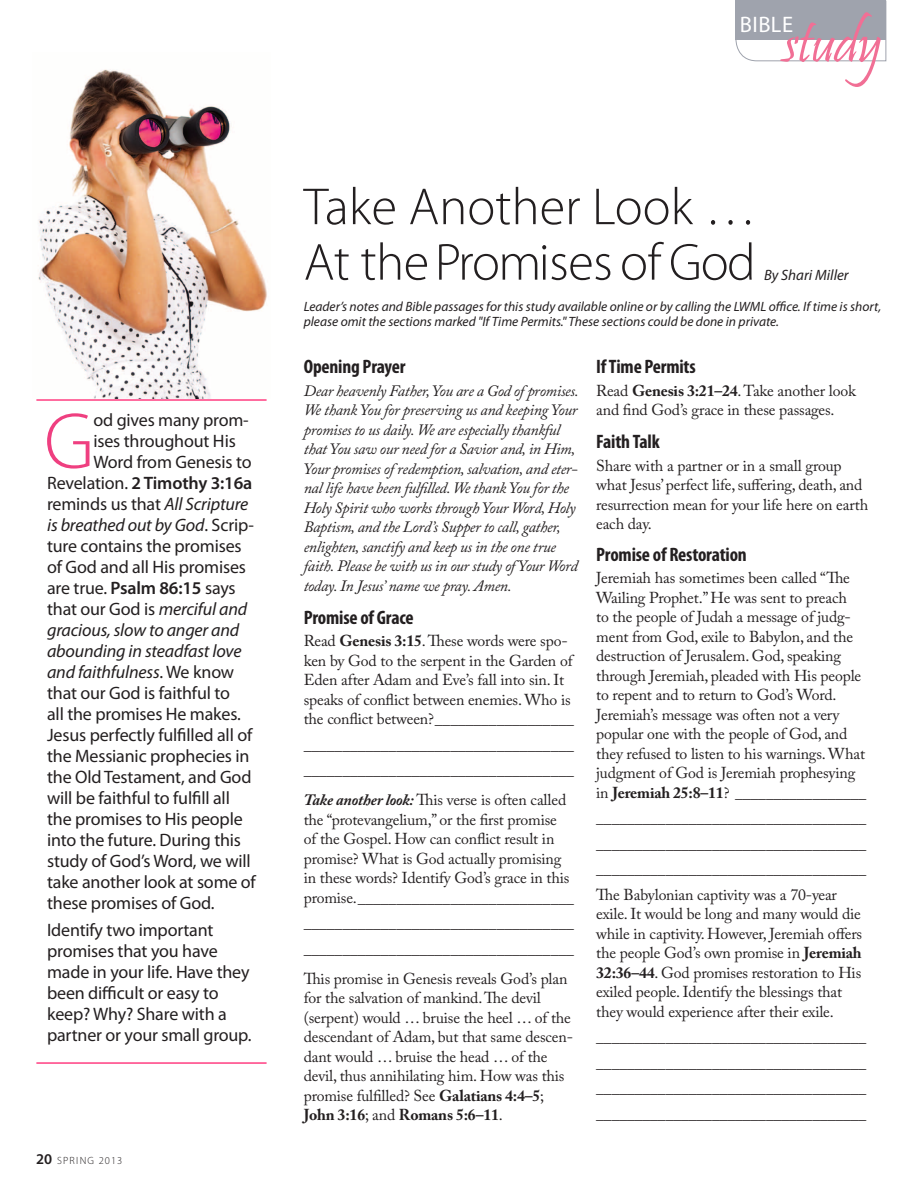
<style>
.page{position:relative;width:918px;height:1188px;background:#fff}
.page>*{position:absolute;margin:0;border:0;box-sizing:border-box;transform-origin:0 0}
.t1{font:300 80.25px "Myriad Pro";color:#ef3f80}
.t2{font:60px "Pristina";letter-spacing:-.01em;color:#f16f95}
.t3{font:300 52.5px/55.5px "Myriad Pro";color:#231f20}
.t4{font:22.5px "Myriad Pro";letter-spacing:.02em;color:#fff}
.t5{font:700 condensed 19.5px "Myriad Pro";letter-spacing:-.01em;color:#231f20}
.t6{font:18px/21px "Myriad Pro";letter-spacing:-.01em;color:#231f20}
.t7{font:italic 18px "Myriad Pro";letter-spacing:-.01em;color:#231f20}
.t8{font:600 18px "Myriad Pro";letter-spacing:-.01em;color:#231f20}
.t9{font:15.75px/19.5px "Adobe Caslon Pro";letter-spacing:-.01em;color:#231f20}
.t10{font:italic 15.75px/19.5px "Adobe Caslon Pro";letter-spacing:-.02em;color:#231f20}
.t11{font:italic 15px "Myriad Pro";color:#231f20}
.t12{font:italic 13.5px/15px "Myriad Pro";color:#231f20}
.t13{font:300 10.5px "Myriad Pro";letter-spacing:.12em;color:#231f20}
.s1{font-weight:400}
.s2{font-style:italic}
.s3{font-style:normal}
.s4{font-weight:600}
.s5{font-weight:600;font-size:15px}
.s6{font-weight:700}
.s7{font-weight:700;font-style:italic}
</style>
<div class="page">
<svg style="left:735px;top:0;width:152px;height:62px"></svg>
<div style="left:736px;top:0;width:150px;height:40px;background:#9fa3ad"></div>
<img style="left:38px;top:69px;width:229px;height:330px">
<hr style="left:36px;top:399px;width:231px;height:2px;background:#ff3e81">
<hr style="left:36px;top:1062px;width:231px;height:2px;background:#ff3e81">
<h1 class="t1" style="left:44px;top:397px;width:44px">G</h1>
<p class="t6" style="left:93px;top:409px;width:157px">od gives many prom-</p>
<p class="t6" style="left:93px;top:430px;width:144px">ises throughout H is</p>
<p class="t6" style="left:93px;top:451px;width:160px">Word from Genesis to</p>
<p class="t8" style="left:47px;top:472px;width:207px"><span class="s1">Revelation.</span> 2 Timothy 3:16a</p>
<p class="t6" style="left:47px;top:493px;width:203px">reminds us that <span class="s2">All Scripture</span></p>
<p class="t7" style="left:47px;top:514px;width:208px">is breathed out by God<span class="s3">. Scrip-</span></p>
<p class="t6" style="left:47px;top:535px;width:196px">ture contains the promises</p>
<p class="t6" style="left:47px;top:556px;width:200px">of God and all H is promises</p>
<p class="t6" style="left:47px;top:577px;width:190px">are true. <span class="s4">Psalm 86:15</span> says</p>
<p class="t6" style="left:47px;top:598px;width:202px">that our God is <span class="s2">merciful and</span></p>
<p class="t7" style="left:47px;top:619px;width:194px">gracious, slow to anger and</p>
<p class="t7" style="left:47px;top:640px;width:196px">abounding in steadfast love</p>
<p class="t7" style="left:47px;top:661px;width:189px">and faithfulness<span class="s3">. We know</span></p>
<p class="t6" style="left:47px;top:682px;width:184px">that our God is faithful to</p>
<p class="t6" style="left:47px;top:703px;width:195px">all the promises He makes.</p>
<p class="t6" style="left:47px;top:724px;width:207px">Jesus perfectly fulfilled all of</p>
<p class="t6" style="left:47px;top:745px;width:204px">the Messianic prophecies in</p>
<p class="t6" style="left:47px;top:766px;width:206px">the Old Testament, and God</p>
<p class="t6" style="left:47px;top:787px;width:184px">will be faithful to fulfill all</p>
<p class="t6" style="left:47px;top:808px;width:197px">the promises to H is people</p>
<p class="t6" style="left:47px;top:829px;width:195px">into the future. During this</p>
<p class="t6" style="left:47px;top:850px;width:205px">study of God’s Word, we will</p>
<p class="t6" style="left:47px;top:871px;width:211px">take another look at some of</p>
<p class="t6" style="left:47px;top:892px;width:169px">these promises of God.</p>
<p class="t6" style="left:47px;top:919px;width:206px">Identify two important promises that you have made in your life. Have they been difficult or easy to keep? Why? Share with a partner or your small group.</p>
<p class="t13" style="left:36px;top:1155px;width:88px"><span class="s5">20</span> spring 2013</p>
<h2 class="t2" style="left:784px;top:9px;width:100px">study</h2>
<h3 class="t4" style="left:740px;top:10px;width:55px">bible</h3>
<h3 class="t3" style="left:304px;top:180px;width:455px">Take Another Look …<br>At the Promises of God</h3>
<p class="t11" style="left:764px;top:265px;width:87px">By Shari Miller</p>
<p class="t12" style="left:304px;top:299px;width:579px">Leader’s notes and Bible passages for this study available online or by calling the LWML office. If time is short, please omit the sections marked "If Time Permits." These sections could be done in private.</p>
<p class="t5" style="left:304px;top:354px;width:103px">Opening Prayer</p>
<p class="t10" style="left:304px;top:380px;width:277px">Dear heavenly Father, You are a God of promises.<br>We thank You for preserving us and keeping Your promises to us daily. We are especially thankful that You saw our need for a Savior and, in Him, Your promises of redemption, salvation, and eter&shy;nal life have been fulfilled. We thank You for the Holy Spirit who works through Your Word, Holy Baptism, and the Lord’s Supper to call, gather, enlighten, sanctify and keep us in the one true faith. Please be with us in our study of Your Word today. In Jesus’ name we pray. Amen.</p>
<p class="t5" style="left:304px;top:605px;width:111px">Promise of Grace</p>
<p class="t9" style="left:304px;top:631px;width:272px">Read <span class="s6">Genesis 3:15</span>. These words were spo&shy;ken by God to the serpent in the Garden of Eden after Adam and Eve’s fall into sin. It speaks of conflict between enemies. Who is the conflict between?__________________</p>
<p class="t9" style="left:304px;top:731px;width:272px;line-height:25.5px">___________________________________ ___________________________________</p>
<p class="t9" style="left:304px;top:790px;width:272px"><span class="s7">Take another look:</span> This verse is often called the “protevangelium,” or the first promise<br>of the Gospel. How can conflict result in promise? What is God actually promising in these words? Identify God’s grace in this promise.____________________________</p>
<p class="t9" style="left:304px;top:910px;width:272px;line-height:25.5px">___________________________________ ___________________________________</p>
<p class="t9" style="left:304px;top:968px;width:271px">This promise in Genesis reveals God’s plan for the salvation of mankind. The devil (serpent) would … bruise the heel … of the descendant of Adam, but that same descen&shy;dant would … bruise the head … of the devil, thus annihilating him. How was this promise fulfilled? See <span class="s6">Galatians 4:4–5</span>; <span class="s6">John 3:16</span>; and <span class="s6">Romans 5:6–11</span>.</p>
<p class="t5" style="left:596px;top:354px;width:101px">If Time Permits</p>
<p class="t9" style="left:596px;top:380px;width:261px">Read <span class="s6">Genesis 3:21–24</span>. Take another look and find God’s grace in these passages.</p>
<p class="t5" style="left:596px;top:429px;width:65px">Faith Talk</p>
<p class="t9" style="left:596px;top:455px;width:273px">Share with a partner or in a small group what Jesus’ perfect life, suffering, death, and resurrection mean for your life here on earth each day.</p>
<p class="t5" style="left:596px;top:542px;width:152px">Promise of Restoration</p>
<p class="t9" style="left:596px;top:568px;width:272px">Jeremiah has sometimes been called “The Wailing Prophet.” He was sent to preach<br>to the people of Judah a message of judg&shy;ment from God, exile to Babylon, and the destruction of Jerusalem. God, speaking through Jeremiah, pleaded with His people to repent and to return to God’s Word.<br>Jeremiah’s message was often not a very popular one with the people of God, and they refused to listen to his warnings. What judgment of God is Jeremiah prophesying in <span class="s6">Jeremiah 25:8–11</span>? _________________</p>
<p class="t9" style="left:596px;top:805px;width:272px;line-height:25.5px;text-align:justify">___________________________________ ___________________________________ ___________________________________ The Babylonian captivity was a 70-year</p>
<p class="t9" style="left:596px;top:904px;width:267px">exile. It would be long and many would die while in captivity. However, Jeremiah offers the people God’s own promise in <span class="s6">Jeremiah 32:36–44</span>. God promises restoration to His exiled people. Identify the blessings that they would experience after their exile.</p>
<p class="t9" style="left:596px;top:1024px;width:272px;line-height:25.5px;text-align:justify">___________________________________ ___________________________________ ___________________________________ ___________________________________</p>
</div>
